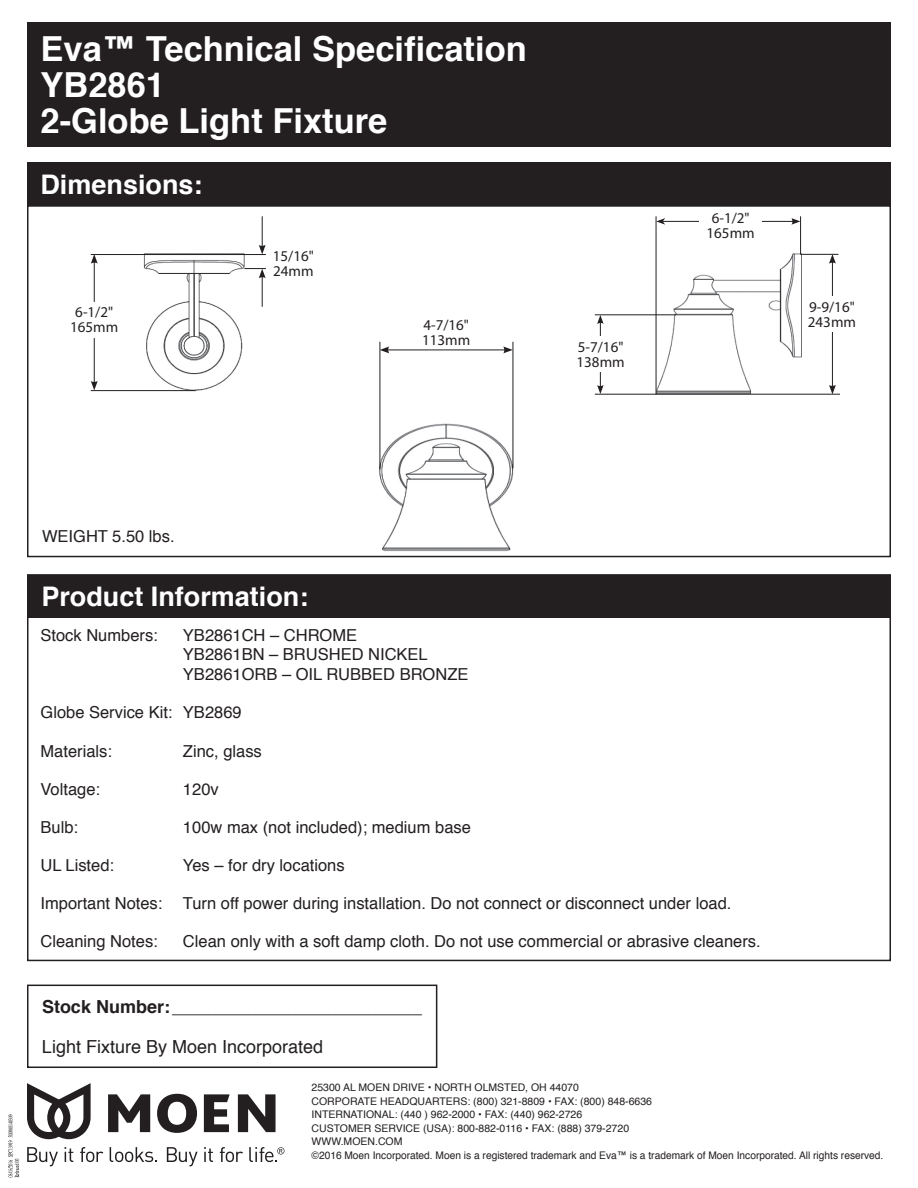
<style>
.page{position:relative;width:918px;height:1188px;background:#fff}
.page>*{position:absolute;margin:0;border:0;box-sizing:border-box;transform-origin:0 0}
.t1{font:700 34.5px/36px "Helvetica";color:#fff}
.t2{font:700 27px "Helvetica";color:#fff}
.t3{font:18px "Helvetica";color:#231f20}
.t4{font:16.5px/19.8px "Helvetica";color:#231f20}
.t5{font:15px/15px "Myriad Pro";color:#231f20}
.t6{font:10.5px/13.5px "Helvetica";color:#231f20}
.s1{font-weight:700}
</style>
<div class="page">
<img style="left:128px;top:236px;width:702px;height:322px">
<div style="left:27px;top:22px;width:864px;height:124px;background:#231f20"></div>
<div style="left:27px;top:985px;width:410px;height:83px;border:2px solid #231f20"></div>
<div style="left:28px;top:575px;width:862px;height:42px;background:#231f20"></div>
<div style="left:27px;top:163px;width:864px;height:43px;background:#231f20"></div>
<div style="left:27px;top:205px;width:864px;height:352px;border:2px solid #231f20"></div>
<svg style="left:27px;top:1083px;width:64px;height:56px"></svg>
<svg style="left:108px;top:1094px;width:42px;height:38px"></svg>
<svg style="left:157px;top:1094px;width:40px;height:39px"></svg>
<svg style="left:204px;top:1094px;width:26px;height:38px"></svg>
<svg style="left:238px;top:1094px;width:38px;height:38px"></svg>
<svg style="left:27px;top:1147px;width:31px;height:19px"></svg>
<svg style="left:65px;top:1147px;width:8px;height:15px"></svg>
<svg style="left:80px;top:1147px;width:23px;height:15px"></svg>
<svg style="left:110px;top:1147px;width:47px;height:15px"></svg>
<svg style="left:167px;top:1147px;width:31px;height:19px"></svg>
<svg style="left:204px;top:1147px;width:9px;height:15px"></svg>
<svg style="left:220px;top:1147px;width:23px;height:15px"></svg>
<svg style="left:249px;top:1147px;width:36px;height:15px"></svg>
<div style="left:27px;top:574px;width:864px;height:387px;border:2px solid #231f20"></div>
<hr style="left:91px;top:254px;width:175px;height:1px;background:#231f20">
<hr style="left:91px;top:390px;width:105px;height:1px;background:#231f20">
<hr style="left:380px;top:342px;width:1px;height:127px;background:#231f20">
<hr style="left:513px;top:342px;width:1px;height:126px;background:#231f20">
<hr style="left:801px;top:254px;width:37px;height:1px;background:#231f20">
<hr style="left:595px;top:394px;width:245px;height:1px;background:#231f20">
<hr style="left:800px;top:216px;width:1px;height:39px;background:#231f20">
<hr style="left:656px;top:216px;width:1px;height:178px;background:#231f20">
<hr style="left:595px;top:315px;width:81px;height:1px;background:#231f20">
<hr style="left:94px;top:261px;width:1px;height:122px;background:#231f20">
<svg style="left:91px;top:381px;width:7px;height:9px"></svg>
<svg style="left:91px;top:255px;width:7px;height:9px"></svg>
<hr style="left:262px;top:216px;width:1px;height:31px;background:#231f20">
<svg style="left:259px;top:245px;width:7px;height:9px"></svg>
<hr style="left:262px;top:276px;width:1px;height:31px;background:#231f20">
<svg style="left:244px;top:268px;width:22px;height:10px"></svg>
<hr style="left:387px;top:350px;width:119px;height:1px;background:#231f20">
<svg style="left:380px;top:346px;width:9px;height:7px"></svg>
<svg style="left:503px;top:346px;width:10px;height:7px"></svg>
<hr style="left:832px;top:261px;width:1px;height:126px;background:#231f20">
<svg style="left:829px;top:254px;width:7px;height:10px"></svg>
<svg style="left:829px;top:385px;width:7px;height:9px"></svg>
<hr style="left:663px;top:221px;width:131px;height:1px;background:#231f20">
<svg style="left:656px;top:218px;width:9px;height:7px"></svg>
<svg style="left:791px;top:218px;width:9px;height:7px"></svg>
<hr style="left:600px;top:322px;width:1px;height:65px;background:#231f20">
<svg style="left:597px;top:315px;width:7px;height:9px"></svg>
<svg style="left:597px;top:385px;width:7px;height:9px"></svg>
<div style="left:54px;top:302px;width:71px;height:35px;background:#fff"></div>
<div style="left:699px;top:217px;width:63px;height:18px;background:#fff"></div>
<div style="left:589px;top:336px;width:23px;height:35px;background:#fff"></div>
<div style="left:820px;top:296px;width:24px;height:35px;background:#fff"></div>
<svg style="left:8px;top:1115px;width:11px;height:62px"></svg>
<h1 class="t1" style="left:40px;top:31px;width:488px">Eva™ Technical Specification<br>YB2861<br>2-Globe Light Fixture</h1>
<h2 class="t2" style="left:40px;top:163px;width:164px">Dimensions:</h2>
<p class="t5" style="left:70px;top:304px;width:50px;text-align:center">6-1/2"<br>165mm</p>
<p class="t5" style="left:273px;top:248px;width:42px">15/16"<br>24mm</p>
<p class="t5" style="left:422px;top:318px;width:50px">4-7/16"<br>113mm</p>
<p class="t5" style="left:577px;top:339px;width:50px">5-7/16"<br>138mm</p>
<p class="t5" style="left:707px;top:210px;width:50px;text-align:center">6-1/2"<br>165mm</p>
<p class="t5" style="left:808px;top:299px;width:50px">9-9/16"<br>243mm</p>
<p class="t4" style="left:42px;top:527px;width:134px">WEIGHT 5.50 lbs.</p>
<h2 class="t2" style="left:41px;top:575px;width:269px">Product Information:</h2>
<p class="t4" style="left:40px;top:626px;width:119px">Stock Numbers:</p>
<p class="t4" style="left:183px;top:626px;width:287px">YB2861CH – CHROME<br>YB2861BN – BRUSHED NICKEL<br>YB2861ORB – OIL RUBBED BRONZE</p>
<p class="t4" style="left:40px;top:703px;width:203px">Globe Service Kit: YB2869</p>
<p class="t4" style="left:41px;top:741px;width:73px">Materials:</p>
<p class="t4" style="left:183px;top:741px;width:80px">Zinc, glass</p>
<p class="t4" style="left:41px;top:780px;width:61px">Voltage:</p>
<p class="t4" style="left:183px;top:780px;width:37px">120v</p>
<p class="t4" style="left:40px;top:818px;width:39px">Bulb:</p>
<p class="t4" style="left:183px;top:818px;width:289px">100w max (not included); medium base</p>
<p class="t4" style="left:41px;top:856px;width:75px">UL Listed:</p>
<p class="t4" style="left:183px;top:856px;width:163px">Yes – for dry locations</p>
<p class="t4" style="left:40px;top:894px;width:692px">Important Notes: Turn off power during installation. Do not connect or disconnect under load.</p>
<p class="t4" style="left:40px;top:932px;width:119px">Cleaning Notes:</p>
<p class="t4" style="left:183px;top:932px;width:579px">Clean only with a soft damp cloth. Do not use commercial or abrasive cleaners.</p>
<p class="t3" style="left:42px;top:993px;width:382px"><span class="s1">Stock Number:</span>_________________________</p>
<p class="t3" style="left:42px;top:1033px;width:283px">Light Fixture By Moen Incorporated</p>
<p class="t6" style="left:312px;top:1081px;width:573px">25300 AL MOEN DRIVE • NORTH OLMSTED, OH 44070<br>CORPORATE HEADQUARTERS: (800) 321-8809 • FAX: (800) 848-6636<br>INTERNATIONAL: (440 ) 962-2000 • FAX: (440) 962-2726<br>CUSTOMER SERVICE (USA): 800-882-0116 • FAX: (888) 379-2720<br>WWW.MOEN.COM<br>©2016 Moen Incorporated. Moen is a registered trademark and Eva™ is a trademark of Moen Incorporated. All rights reserved.</p>
</div>
